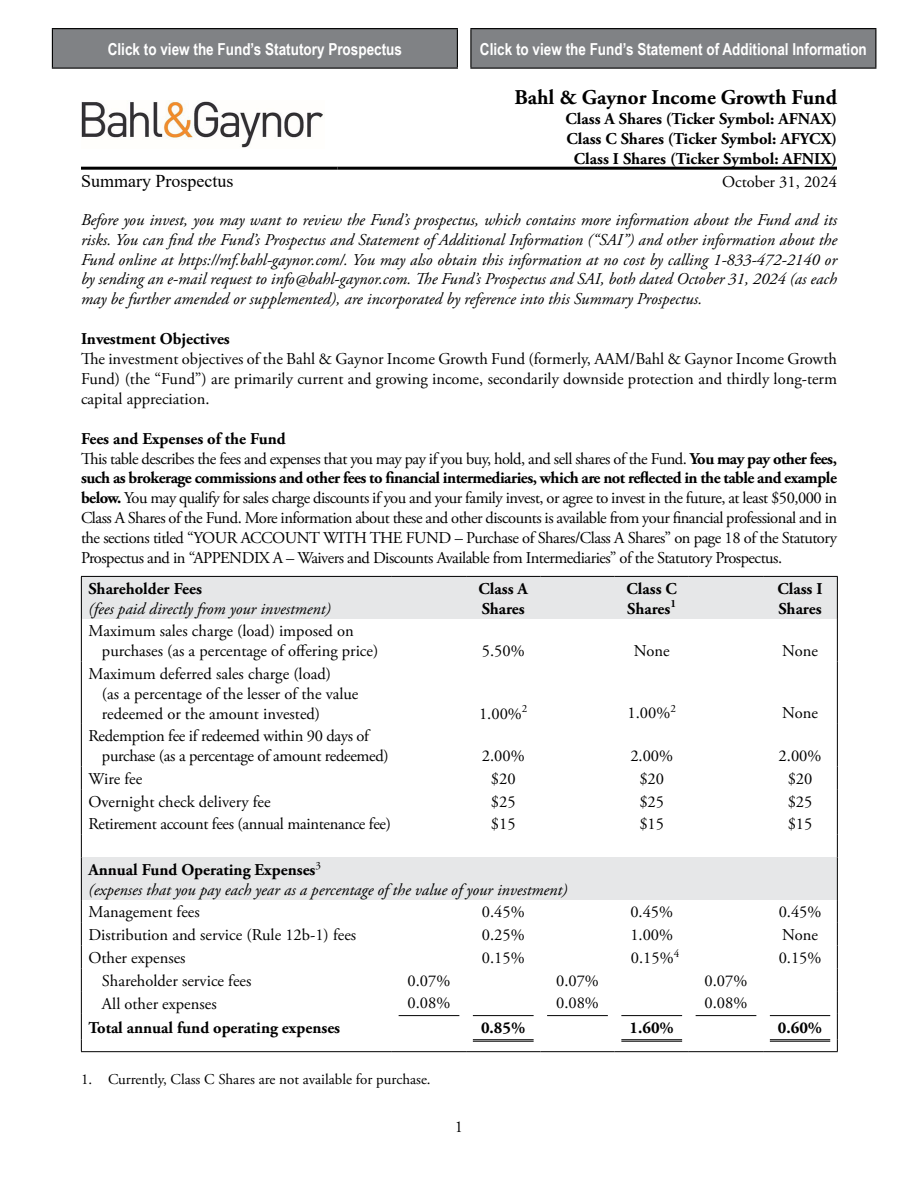
<style>
.page{position:relative;width:918px;height:1188px;background:#fff}
.page>*{position:absolute;margin:0;border:0;box-sizing:border-box;transform-origin:0 0}
.t1{font:700 21px "Adobe Garamond Pro";color:#000}
.t2{font:18px "Times New Roman";color:#000}
.t3{font:16.5px/22.8px "Adobe Garamond Pro";letter-spacing:-.02em;color:#000}
.t4{font:italic 16.5px/19.8px "Adobe Garamond Pro";color:#000}
.t5{font:16.5px/19.8px "Adobe Garamond Pro";color:#000}
.t6{font:700 16.5px/19.8px "Adobe Garamond Pro";color:#000}
.t7{font:700 16.5px "Arial Narrow";color:#fff}
.t8{font:15px "Adobe Garamond Pro";color:#000}
.s1{font-weight:700}
.s2{font-weight:700;font-style:normal}
</style>
<div class="page">
<div style="left:52px;top:29px;width:405px;height:39px;background:#808285"></div>
<div style="left:471px;top:29px;width:405px;height:39px;background:#808285"></div>
<hr style="left:470px;top:68px;width:406px;height:1px;background:#000">
<hr style="left:875px;top:29px;width:1px;height:39px;background:#000">
<hr style="left:470px;top:29px;width:1px;height:39px;background:#000">
<hr style="left:470px;top:28px;width:406px;height:1px;background:#000">
<hr style="left:52px;top:68px;width:406px;height:1px;background:#000">
<hr style="left:457px;top:29px;width:1px;height:39px;background:#000">
<hr style="left:52px;top:29px;width:1px;height:39px;background:#000">
<hr style="left:52px;top:28px;width:406px;height:1px;background:#000">
<hr style="left:81px;top:167px;width:257px;height:3px;background:#000">
<hr style="left:338px;top:167px;width:499px;height:3px;background:#000">
<div style="left:81px;top:576px;width:311px;height:43px;background:#e6e7e8"></div>
<div style="left:392px;top:576px;width:74px;height:43px;background:#e6e7e8"></div>
<div style="left:466px;top:576px;width:74px;height:43px;background:#e6e7e8"></div>
<div style="left:540px;top:576px;width:75px;height:43px;background:#e6e7e8"></div>
<div style="left:615px;top:576px;width:74px;height:43px;background:#e6e7e8"></div>
<div style="left:689px;top:576px;width:74px;height:43px;background:#e6e7e8"></div>
<div style="left:763px;top:576px;width:74px;height:43px;background:#e6e7e8"></div>
<div style="left:81px;top:858px;width:756px;height:42px;background:#e6e7e8"></div>
<hr style="left:837px;top:577px;width:1px;height:42px;background:#000">
<hr style="left:837px;top:619px;width:1px;height:43px;background:#000">
<hr style="left:837px;top:662px;width:1px;height:62px;background:#000">
<hr style="left:837px;top:724px;width:1px;height:42px;background:#000">
<svg style="left:837px;top:766px;width:1px;height:92px"></svg>
<svg style="left:837px;top:900px;width:1px;height:151px"></svg>
<hr style="left:392px;top:1051px;width:74px;height:1px;background:#000">
<hr style="left:466px;top:1051px;width:74px;height:1px;background:#000">
<hr style="left:540px;top:1051px;width:75px;height:1px;background:#000">
<hr style="left:615px;top:1051px;width:74px;height:1px;background:#000">
<hr style="left:689px;top:1051px;width:74px;height:1px;background:#000">
<hr style="left:763px;top:1051px;width:75px;height:1px;background:#000">
<hr style="left:81px;top:577px;width:1px;height:42px;background:#000">
<svg style="left:81px;top:900px;width:1px;height:151px"></svg>
<hr style="left:81px;top:1051px;width:311px;height:1px;background:#000">
<hr style="left:81px;top:576px;width:311px;height:1px;background:#000">
<hr style="left:392px;top:576px;width:74px;height:1px;background:#000">
<hr style="left:466px;top:576px;width:74px;height:1px;background:#000">
<hr style="left:540px;top:576px;width:75px;height:1px;background:#000">
<hr style="left:615px;top:576px;width:74px;height:1px;background:#000">
<hr style="left:689px;top:576px;width:74px;height:1px;background:#000">
<hr style="left:763px;top:576px;width:75px;height:1px;background:#000">
<hr style="left:81px;top:619px;width:1px;height:43px;background:#000">
<hr style="left:81px;top:662px;width:1px;height:62px;background:#000">
<hr style="left:81px;top:724px;width:1px;height:42px;background:#000">
<svg style="left:81px;top:766px;width:1px;height:92px"></svg>
<hr style="left:81px;top:858px;width:1px;height:42px;background:#000">
<hr style="left:837px;top:858px;width:1px;height:42px;background:#000">
<hr style="left:399px;top:1015px;width:60px;height:1px;background:#000">
<hr style="left:473px;top:1015px;width:61px;height:1px;background:#000">
<hr style="left:547px;top:1015px;width:61px;height:1px;background:#000">
<hr style="left:621px;top:1015px;width:61px;height:1px;background:#000">
<hr style="left:696px;top:1015px;width:60px;height:1px;background:#000">
<hr style="left:770px;top:1015px;width:60px;height:1px;background:#000">
<hr style="left:473px;top:1039px;width:61px;height:1px;background:#000">
<hr style="left:473px;top:1041px;width:61px;height:1px;background:#000">
<hr style="left:621px;top:1039px;width:61px;height:1px;background:#000">
<hr style="left:621px;top:1041px;width:61px;height:1px;background:#000">
<hr style="left:770px;top:1039px;width:60px;height:1px;background:#000">
<hr style="left:770px;top:1041px;width:60px;height:1px;background:#000">
<img style="left:81px;top:101px;width:242px;height:47px">
<p class="t7" style="left:108px;top:36px;width:296px">Click to view the Fund’s Statutory Prospectus</p>
<p class="t7" style="left:480px;top:36px;width:388px">Click to view the Fund’s Statement of Additional Information</p>
<p class="t1" style="left:515px;top:86px;width:324px">Bahl &amp; Gaynor Income Growth Fund</p>
<p class="t6" style="left:566px;top:109px;width:273px;text-align:center">Class A Shares (Ticker Symbol: AFNAX)<br>Class C Shares (Ticker Symbol: AFYCX)<br>Class I Shares (Ticker Symbol: AFNIX)</p>
<p class="t2" style="left:81px;top:169px;width:154px">Summary Prospectus</p>
<p class="t5" style="left:722px;top:173px;width:116px">October 31, 2024</p>
<p class="t4" style="left:81px;top:210px;width:758px;text-align:justify">Before you invest, you may want to review the Fund’s prospectus, which contains more information about the Fund and its risks. You can fnd the Fund’s Prospectus and Statement ofAdditional Information (“SAI”) and other information about the Fund online at https://mf.bahl-gaynor.com/. You may also obtain this information at no cost by calling 1-833-472-2140 or by sending an e-mail request to info@bahl-gaynor.com. Te Fund’s Prospectus and SAI, both dated October 31, 2024 (as each may be further amended or supplemented), are incorporated by reference into this Summary Prospectus.</p>
<p class="t6" style="left:81px;top:329px;width:150px">Investment Objectives</p>
<p class="t3" style="left:81px;top:350px;width:758px;line-height:19.8px;text-align:justify">Te investment objectives of the Bahl &amp; Gaynor Income Growth Fund (formerly, AAM/Bahl &amp; Gaynor Income Growth Fund) (the “Fund”) are primarily current and growing income, secondarily downside protection and thirdly long-term capital appreciation.</p>
<p class="t3" style="left:81px;top:429px;width:758px;line-height:19.8px"><span class="s1">Fees and Expenses of the Fund<br></span>Tis table describes the fees and expenses that you may pay if you buy, hold, and sell shares of the Fund. <span class="s1">You may pay other fees, such as brokerage commissions and other fees to fnancial intermediaries, which are not refected in the table and example below.</span> You may qualify for sales charge discounts if you and your family invest, or agree to invest in the future, at least $50,000 in Class A Shares ofthe Fund. More information about these and other discounts is available from your fnancial professional and in the sections titled “YOUR ACCOUNT WITH THE FUND – Purchase of Shares/Class A Shares” on page 18 of the Statutory Prospectus and in “APPENDIX A – Waivers and Discounts Available from Intermediaries” of the Statutory Prospectus.</p>
<p class="t4" style="left:88px;top:579px;width:244px"><span class="s2">Shareholder Fees<br></span>(fees paid directly from your investment)</p>
<p class="t6" style="left:479px;top:579px;width:51px">Class A<br>Shares</p>
<p class="t6" style="left:627px;top:579px;width:52px">Class C<br>Shares<sup>1</sup></p>
<p class="t6" style="left:777px;top:579px;width:47px">Class I<br>Shares</p>
<p class="t5" style="left:102px;top:622px;width:278px;text-indent:-13px">Maximum sales charge (load) imposed on purchases (as a percentage of ofering price)</p>
<p class="t3" style="left:634px;top:640px;width:37px">None</p>
<p class="t3" style="left:782px;top:640px;width:37px">None</p>
<p class="t3" style="left:482px;top:640px;width:44px">5.50%</p>
<p class="t5" style="left:102px;top:664px;width:258px;text-indent:-13px">Maximum deferred sales charge (load)<br>(as a percentage of the lesser of the value redeemed or the amount invested)</p>
<p class="t3" style="left:102px;top:727px;width:288px;line-height:19.8px;text-indent:-13px">Redemption fee if redeemed within 90 days of purchase (as a percentage of amount redeemed)</p>
<p class="t3" style="left:479px;top:702px;width:50px">1.00%<sup>2</sup></p>
<p class="t3" style="left:482px;top:745px;width:44px">2.00%</p>
<p class="t3" style="left:89px;top:768px;width:55px">Wire fee</p>
<p class="t3" style="left:491px;top:768px;width:26px">$20</p>
<p class="t5" style="left:89px;top:792px;width:184px">Overnight check delivery fee</p>
<p class="t3" style="left:491px;top:791px;width:26px">$25</p>
<p class="t3" style="left:89px;top:813px;width:304px">Retirement account fees (annual maintenance fee)</p>
<p class="t3" style="left:491px;top:813px;width:26px">$15</p>
<p class="t4" style="left:88px;top:860px;width:481px"><span class="s2">Annual Fund Operating Expenses</span><sup>3<br></sup>(expenses that you pay each year as a percentage ofthe value ofyour investment)</p>
<p class="t5" style="left:88px;top:903px;width:113px">Management fees</p>
<p class="t3" style="left:482px;top:901px;width:44px">0.45%</p>
<p class="t5" style="left:88px;top:926px;width:269px">Distribution and service (Rule 12b-1) fees</p>
<p class="t3" style="left:482px;top:924px;width:44px">0.25%</p>
<p class="t5" style="left:88px;top:948px;width:99px">Other expenses</p>
<p class="t3" style="left:482px;top:947px;width:44px">0.15%</p>
<p class="t5" style="left:102px;top:971px;width:151px">Shareholder service fees</p>
<p class="t3" style="left:408px;top:970px;width:44px">0.07%</p>
<p class="t3" style="left:556px;top:970px;width:44px">0.07%</p>
<p class="t5" style="left:102px;top:994px;width:116px">All other expenses</p>
<p class="t3" style="left:408px;top:992px;width:44px">0.08%</p>
<p class="t3" style="left:556px;top:992px;width:44px">0.08%</p>
<p class="t6" style="left:88px;top:1018px;width:253px">Total annual fund operating expenses</p>
<p class="t6" style="left:481px;top:1018px;width:46px">0.85%</p>
<p class="t8" style="left:81px;top:1070px;width:351px">1. Currently, Class C Shares are not available for purchase.</p>
<p class="t3" style="left:455px;top:1116px;width:10px">1</p>
<p class="t3" style="left:628px;top:702px;width:50px">1.00%<sup>2</sup></p>
<p class="t3" style="left:630px;top:745px;width:44px;text-align:center">2.00% $20 $25 $15</p>
<p class="t3" style="left:630px;top:901px;width:50px">0.45%<br>1.00%<br>0.15%<sup>4</sup></p>
<p class="t6" style="left:630px;top:1018px;width:46px">1.60%</p>
<p class="t3" style="left:705px;top:970px;width:44px">0.07%<br>0.08%</p>
<p class="t3" style="left:782px;top:702px;width:37px">None</p>
<p class="t3" style="left:779px;top:745px;width:44px;text-align:center">2.00% $20 $25 $15</p>
<p class="t3" style="left:779px;top:901px;width:44px">0.45%<br>None<br>0.15%</p>
<p class="t6" style="left:778px;top:1018px;width:46px">0.60%</p>
</div>
